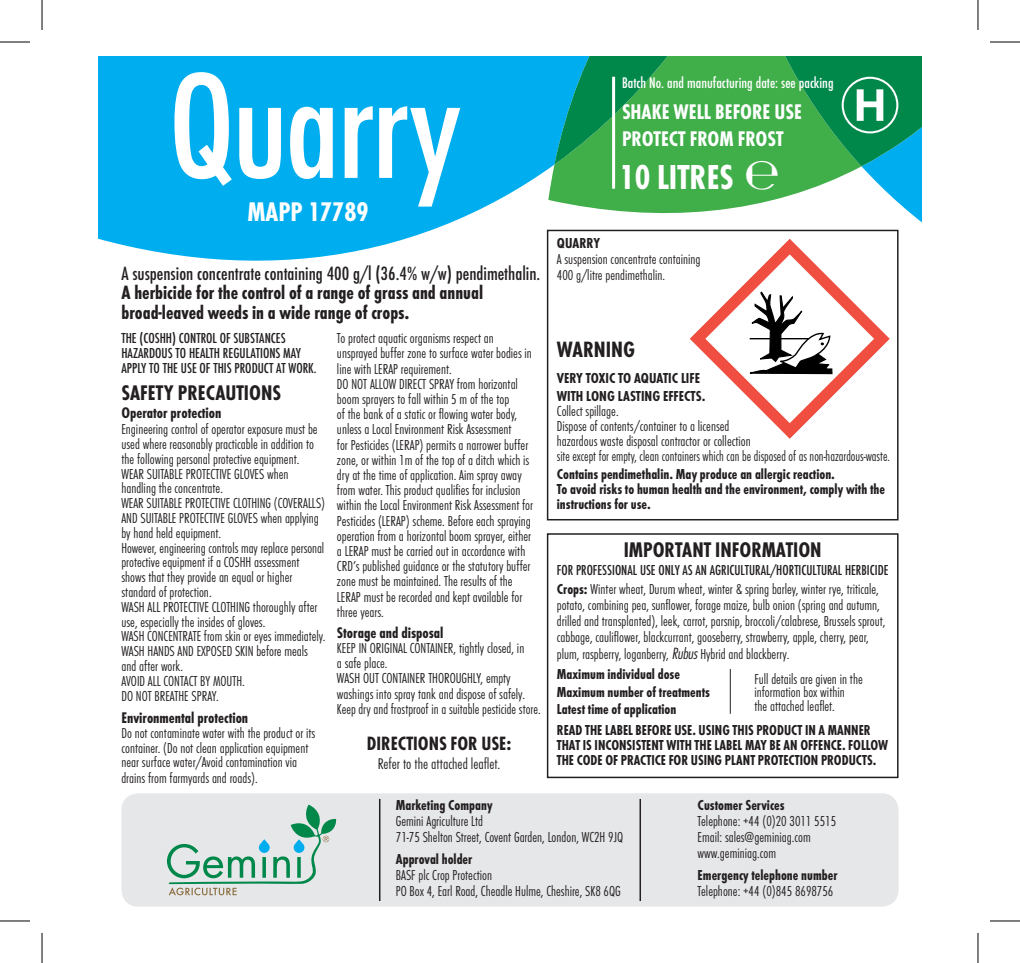
<style>
.page{position:relative;width:1020px;height:963px;background:#fff}
.page>*{position:absolute;margin:0;border:0;box-sizing:border-box;transform-origin:0 0}
.t1{font:500 condensed 138.4px "Futura";letter-spacing:-.02em;color:#fff}
.t2{font:36px "Futura T Bol Con";color:#fff}
.t3{font:28px "Futura T Bol Con";color:#fff}
.t4{font:23px "Futura T Bol Con";color:#231f20}
.t5{font:22px "Futura T Bol Con";color:#231f20}
.t6{font:22px/26.4px "Futura T Bol Con";color:#fff}
.t7{font:20px/19.6px "Futura T Bol Con";color:#231f20}
.t8{font:20px "Futura T Med Con";color:#231f20}
.t9{font:16px "Futura T Bol Con";color:#231f20}
.t10{font:16px "Futura T Med Con";color:#fff}
.t11{font:16px "Futura T Lig Con";color:#231f20}
.t12{font:15px/15.2px "Futura T Lig Con";color:#231f20}
.t13{font:15px/15px "Futura T Bol Con";color:#231f20}
.t14{font:15px/15px "Futura T Med Con";color:#231f20}
.t15{font:15px/15px "Futura T Bol Con";color:#231f20;scale:.96 1}
.s1{font-family:"Futura T Bol Con"}
.s2{font-family:"Futura";font-weight:300;font-style:italic;font-stretch:condensed}
</style>
<div class="page">
<svg style="left:99px;top:56px;width:621px;height:230px;fill:#00aeef"></svg>
<svg style="left:720px;top:189px;width:201px;height:154px"></svg>
<svg style="left:548px;top:56px;width:313px;height:169px"></svg>
<div style="left:547px;top:230px;width:350px;height:290px;background:#fff"></div>
<div style="left:547px;top:230px;width:351px;height:290px;border:2px solid #231f20"></div>
<svg style="left:690px;top:239px;width:199px;height:200px"></svg>
<svg style="left:699px;top:246px;width:182px;height:185px"></svg>
<div style="left:547px;top:533px;width:351px;height:245px;border:2px solid #231f20"></div>
<hr style="left:729px;top:669px;width:1px;height:45px;background:#231f20">
<div style="left:121px;top:793px;width:777px;height:113px;background:#e6e7e9;border-radius:17px"></div>
<hr style="left:379px;top:799px;width:1px;height:102px;background:#231f20">
<hr style="left:639px;top:799px;width:2px;height:102px;background:#231f20">
<svg style="left:167px;top:804px;width:169px;height:91px"></svg>
<hr style="left:0;top:42px;width:30px;height:1px;background:#000">
<hr style="left:989px;top:42px;width:30px;height:1px;background:#000">
<hr style="left:0;top:920px;width:30px;height:1px;background:#000">
<hr style="left:989px;top:920px;width:30px;height:1px;background:#000">
<hr style="left:42px;top:0;width:1px;height:30px;background:#000">
<hr style="left:42px;top:933px;width:1px;height:30px;background:#000">
<hr style="left:977px;top:0;width:1px;height:30px;background:#000">
<hr style="left:977px;top:933px;width:1px;height:30px;background:#000">
<svg style="left:554px;top:56px;width:367px;height:133px"></svg>
<h1 class="t1" style="left:168px;top:38px;width:294px">Quarry</h1>
<h3 class="t3" style="left:247px;top:196px;width:123px">MAPP 17789</h3>
<h3 class="t8" style="left:121px;top:262px;width:420px">A suspension concentrate containing 400 g/l (36.4% w/w) pendimethalin.</h3>
<h3 class="t7" style="left:121px;top:283px;width:363px">A herbicide for the control of a range of grass and annual broad-leaved weeds in a wide range of crops.</h3>
<p class="t14" style="left:121px;top:331px;width:197px">The (COSHH) Control of Substances<br>Hazardous to Health Regulations may apply to the use of this product at work.</p>
<h3 class="t5" style="left:121px;top:379px;width:161px">SAFETY PRECAUTIONS</h3>
<p class="t9" style="left:121px;top:403px;width:101px">Operator protection</p>
<p class="t12" style="left:121px;top:422px;width:205px">Engineering control of operator exposure must be used where reasonably practicable in addition to the following personal protective equipment.<br>WEAR SUITABLE PROTECTIVE GLOVES when handling the concentrate.<br>WEAR SUITABLE PROTECTIVE CLOTHING (COVERALLS)<br>AND SUITABLE PROTECTIVE GLOVES when applying by hand held equipment.<br>However, engineering controls may replace personal protective equipment if a COSHH assessment shows that they provide an equal or higher standard of protection.<br>WASH ALL PROTECTIVE CLOTHING thoroughly after use, especially the insides of gloves.<br>WASH CONCENTRATE from skin or eyes immediately.<br>WASH HANDS AND EXPOSED SKIN before meals and after work.<br>AVOID ALL CONTACT BY MOUTH.<br>DO NOT BREATHE SPRAY.</p>
<p class="t9" style="left:121px;top:708px;width:128px">Environmental protection</p>
<p class="t12" style="left:121px;top:726px;width:195px">Do not contaminate water with the product or its container. (Do not clean application equipment near surface water/Avoid contamination via drains from farmyards and roads).</p>
<p class="t12" style="left:337px;top:331px;width:198px">To protect aquatic organisms respect an unsprayed buffer zone to surface water bodies in line with LERAP requirement.<br>DO NOT ALLOW DIRECT SPRAY from horizontal boom sprayers to fall within 5 m of the top<br>of the bank of a static or flowing water body, unless a Local Environment Risk Assessment<br>for Pesticides (LERAP) permits a narrower buffer zone, or within 1m of the top of a ditch which is dry at the time of application. Aim spray away from water. This product qualifies for inclusion within the Local Environment Risk Assessment for Pesticides (LERAP) scheme. Before each spraying operation from a horizontal boom sprayer, either a LERAP must be carried out in accordance with CRD’s published guidance or the statutory buffer zone must be maintained. The results of the LERAP must be recorded and kept available for three years.</p>
<p class="t9" style="left:337px;top:624px;width:108px">Storage and disposal</p>
<p class="t12" style="left:337px;top:641px;width:205px">KEEP IN ORIGINAL CONTAINER, tightly closed, in<br>a safe place.<br>WASH OUT CONTAINER THOROUGHLY, empty washings into spray tank and dispose of safely.<br>Keep dry and frostproof in a suitable pesticide store.</p>
<h3 class="t7" style="left:367px;top:733px;width:146px">DIRECTIONS FOR USE:</h3>
<p class="t11" style="left:378px;top:755px;width:124px">Refer to the attached leaflet.</p>
<p class="t10" style="left:622px;top:74px;width:213px">Batch No. and manufacturing date: see packing</p>
<h3 class="t6" style="left:622px;top:99px;width:181px">SHAKE WELL BEFORE USE<br>PROTECT FROM FROST</h3>
<h2 class="t2" style="left:619px;top:156px;width:116px">10 LITRES</h2>
<p class="t13" style="left:557px;top:236px;width:45px">QUARRY</p>
<p class="t12" style="left:557px;top:252px;width:145px;line-height:16px">A suspension concentrate containing<br>400 g/litre pendimethalin.</p>
<h3 class="t4" style="left:557px;top:336px;width:80px">WARNING</h3>
<p class="t13" style="left:557px;top:369px;width:150px;line-height:18px">VERY TOXIC TO AQUATIC LIFE<br>WITH LONG LASTING EFFECTS.</p>
<p class="t12" style="left:557px;top:404px;width:335px">Collect spillage.<br>Dispose of contents/container to a licensed<br>hazardous waste disposal contractor or collection<br>site except for empty, clean containers which can be disposed of as non-hazardous-waste.</p>
<p class="t13" style="left:557px;top:467px;width:330px">Contains pendimethalin. May produce an allergic reaction.<br>To avoid risks to human health and the environment, comply with the instructions for use.</p>
<h3 class="t5" style="left:623px;top:537px;width:199px">IMPORTANT INFORMATION</h3>
<p class="t14" style="left:557px;top:563px;width:271px">FOR PROFESSIONAL USE ONLY AS AN AGRICULTURAL/HORTICULTURAL</p>
<p class="t14" style="left:845px;top:563px;width:6px">HERBI</p>
<p class="t14" style="left:869px;top:563px;width:11px">CIDE</p>
<p class="t12" style="left:557px;top:581px;width:330px;line-height:16.2px"><span class="s1">Crops:</span> Winter wheat, Durum wheat, winter &amp; spring barley, winter rye, triticale, potato, combining pea, sunflower, forage maize, bulb onion (spring and autumn, drilled and transplanted), leek, carrot, parsnip, broccoli/calabrese, Brussels sprout, cabbage, cauliflower, blackcurrant, gooseberry, strawberry, apple, cherry, pear, plum, raspberry, loganberry, <span class="s2">Rubus</span> Hybrid and blackberry.</p>
<p class="t13" style="left:557px;top:666px;width:125px">Maximum individual dose</p>
<p class="t12" style="left:754px;top:671px;width:110px">Full details are given in the</p>
<p class="t13" style="left:557px;top:684px;width:154px">Maximum number of treatments</p>
<p class="t12" style="left:754px;top:684px;width:92px">information box within</p>
<p class="t13" style="left:557px;top:702px;width:121px">Latest time of application</p>
<p class="t12" style="left:754px;top:699px;width:82px">the attached leaflet.</p>
<p class="t15" style="left:557px;top:722px;width:346px">READ THE LABEL BEFORE USE. USING THIS PRODUCT IN A MANNER<br>THAT IS INCONSISTENT WITH THE LABEL MAY BE AN OFFENCE. FOLLOW<br>THE CODE OF PRACTICE FOR USING PLANT PROTECTION PRODUCTS.</p>
<p class="t13" style="left:396px;top:798px;width:98px">Marketing Company</p>
<p class="t12" style="left:396px;top:813px;width:229px;line-height:16px">Gemini Agriculture Ltd<br>71-75 Shelton Street, Covent Garden, London, WC2H 9JQ</p>
<p class="t13" style="left:396px;top:851px;width:78px">Approval holder</p>
<p class="t12" style="left:396px;top:867px;width:226px;line-height:16px">BASF plc Crop Protection<br>PO Box 4, Earl Road, Cheadle Hulme, Cheshire, SK8 6QG</p>
<p class="t13" style="left:697px;top:798px;width:88px">Customer Services</p>
<p class="t12" style="left:697px;top:813px;width:140px;line-height:16px">Telephone: +44 (0)20 3011 5515<br>Email: sales@geminiag.com www.geminiag.com</p>
<p class="t13" style="left:697px;top:867px;width:141px">Emergency telephone number</p>
<p class="t12" style="left:697px;top:883px;width:137px">Telephone: +44 (0)845 8698756</p>
</div>
